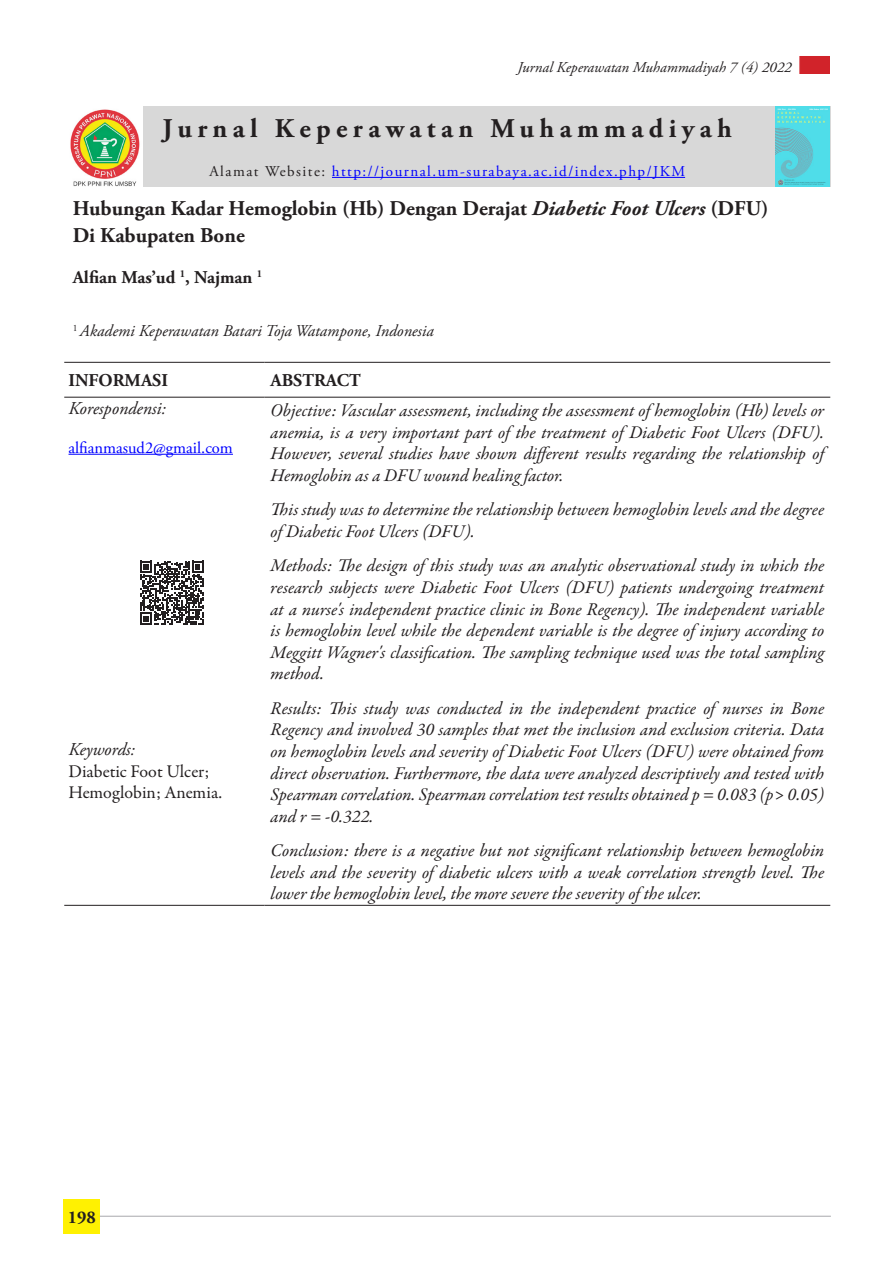
<style>
.page{position:relative;width:893px;height:1263px;background:#fff}
.page>*{position:absolute;margin:0;border:0;box-sizing:border-box;transform-origin:0 0}
.t1{font:700 27px "Adobe Garamond Pro";letter-spacing:.2em;color:#231f20}
.t2{font:700 21px "Adobe Garamond Pro";color:#231f20}
.t3{font:italic 18px/21.6px "Garamond Premr Pro";color:#231f20;text-align:justify}
.t4{font:700 18px "Adobe Garamond Pro";color:#231f20}
.t5{font:18px/21.6px "Garamond Premr Pro";color:#231f20}
.t6{font:italic 18px "Adobe Garamond Pro";color:#231f20}
.t7{font:italic 16.5px "Adobe Garamond Pro";color:#231f20}
.t8{font:16.5px "Adobe Garamond Pro";color:#00f}
.t9{font:15px "Adobe Garamond Pro";letter-spacing:.1em;color:#00f}
.t10{font:italic 15px "Adobe Garamond Pro";color:#231f20}
.s1{color:#231f20}
.s2{font-style:italic}
</style>
<div class="page">
<div style="left:64px;top:1199px;width:36px;height:34px;background:#fff101"></div>
<div style="left:799px;top:56px;width:31px;height:18px;background:#d1232a"></div>
<hr style="left:100px;top:1216px;width:731px;height:1px;background:#a8a9ad">
<div style="left:64px;top:106px;width:766px;height:81px;background:#d8d8d8"></div>
<hr style="left:64px;top:905px;width:201px;height:1px;background:#231f20">
<hr style="left:265px;top:905px;width:565px;height:1px;background:#231f20">
<hr style="left:64px;top:362px;width:201px;height:1px;background:#231f20">
<hr style="left:265px;top:362px;width:565px;height:1px;background:#231f20">
<hr style="left:64px;top:397px;width:201px;height:1px;background:#231f20">
<hr style="left:265px;top:397px;width:565px;height:1px;background:#231f20">
<hr style="left:332px;top:177px;width:353px;height:1px;background:#00f">
<hr style="left:69px;top:454px;width:164px;height:1px;background:#00f">
<img style="left:776px;top:106px;width:54px;height:81px">
<img style="left:65px;top:106px;width:78px;height:81px">
<svg style="left:140px;top:561px;width:64px;height:64px"></svg>
<p class="t10" style="left:518px;top:58px;width:276px">Jurnal Keperawatan Muhammadiyah 7 (4) 2022</p>
<p class="t1" style="left:163px;top:113px;width:571px">Jurnal Keperawatan Muhammadiyah</p>
<p class="t9" style="left:209px;top:162px;width:477px"><span class="s1">Alamat Website:</span> http://journal.um-surabaya.ac.id/index.php/JKM</p>
<p class="t2" style="left:73px;top:196px;width:697px">Hubungan Kadar Hemoglobin (Hb) Dengan Derajat <span class="s2">Diabetic Foot Ulcers</span> (DFU)</p>
<p class="t2" style="left:73px;top:223px;width:174px">Di Kabupaten Bone</p>
<p class="t4" style="left:73px;top:267px;width:191px">Alfian Mas’ud <sup>1</sup>, Najman <sup>1</sup></p>
<p class="t7" style="left:73px;top:321px;width:363px"><sup>1</sup> Akademi Keperawatan Batari Toja Watampone, Indonesia</p>
<p class="t4" style="left:69px;top:370px;width:101px">INFORMASI</p>
<p class="t4" style="left:271px;top:370px;width:92px">ABSTRACT</p>
<p class="t6" style="left:69px;top:398px;width:99px">Korespondensi:</p>
<p class="t8" style="left:69px;top:437px;width:166px">alfianmasud2@gmail.com</p>
<p class="t3" style="left:271px;top:401px;width:555px">Objective: Vascular assessment, including the assessment of hemoglobin (Hb) levels or anemia, is a very important part of the treatment of Diabetic Foot Ulcers (DFU).<br>However, several studies have shown different results regarding the relationship of Hemoglobin as a DFU wound healing factor.</p>
<p class="t3" style="left:271px;top:500px;width:555px">This study was to determine the relationship between hemoglobin levels and the degree of Diabetic Foot Ulcers (DFU).</p>
<p class="t3" style="left:271px;top:556px;width:555px">Methods: The design of this study was an analytic observational study in which the research subjects were Diabetic Foot Ulcers (DFU) patients undergoing treatment at a nurse's independent practice clinic in Bone Regency). The independent variable is hemoglobin level while the dependent variable is the degree of injury according to Meggitt Wagner's classification. The sampling technique used was the total sampling method.</p>
<p class="t3" style="left:271px;top:698px;width:555px">Results: This study was conducted in the independent practice of nurses in Bone Regency and involved 30 samples that met the inclusion and exclusion criteria. Data on hemoglobin levels and severity of Diabetic Foot Ulcers (DFU) were obtained from direct observation. Furthermore, the data were analyzed descriptively and tested with Spearman correlation. Spearman correlation test results obtained p = 0.083 (p&gt; 0.05) and r = -0.322.</p>
<p class="t3" style="left:271px;top:841px;width:555px">Conclusion: there is a negative but not significant relationship between hemoglobin levels and the severity of diabetic ulcers with a weak correlation strength level. The lower the hemoglobin level, the more severe the severity of the ulcer.</p>
<p class="t6" style="left:69px;top:738px;width:68px">Keywords:</p>
<p class="t5" style="left:69px;top:760px;width:155px">Diabetic Foot Ulcer;<br>Hemoglobin; Anemia.</p>
<p class="t4" style="left:68px;top:1206px;width:30px">198</p>
</div>
